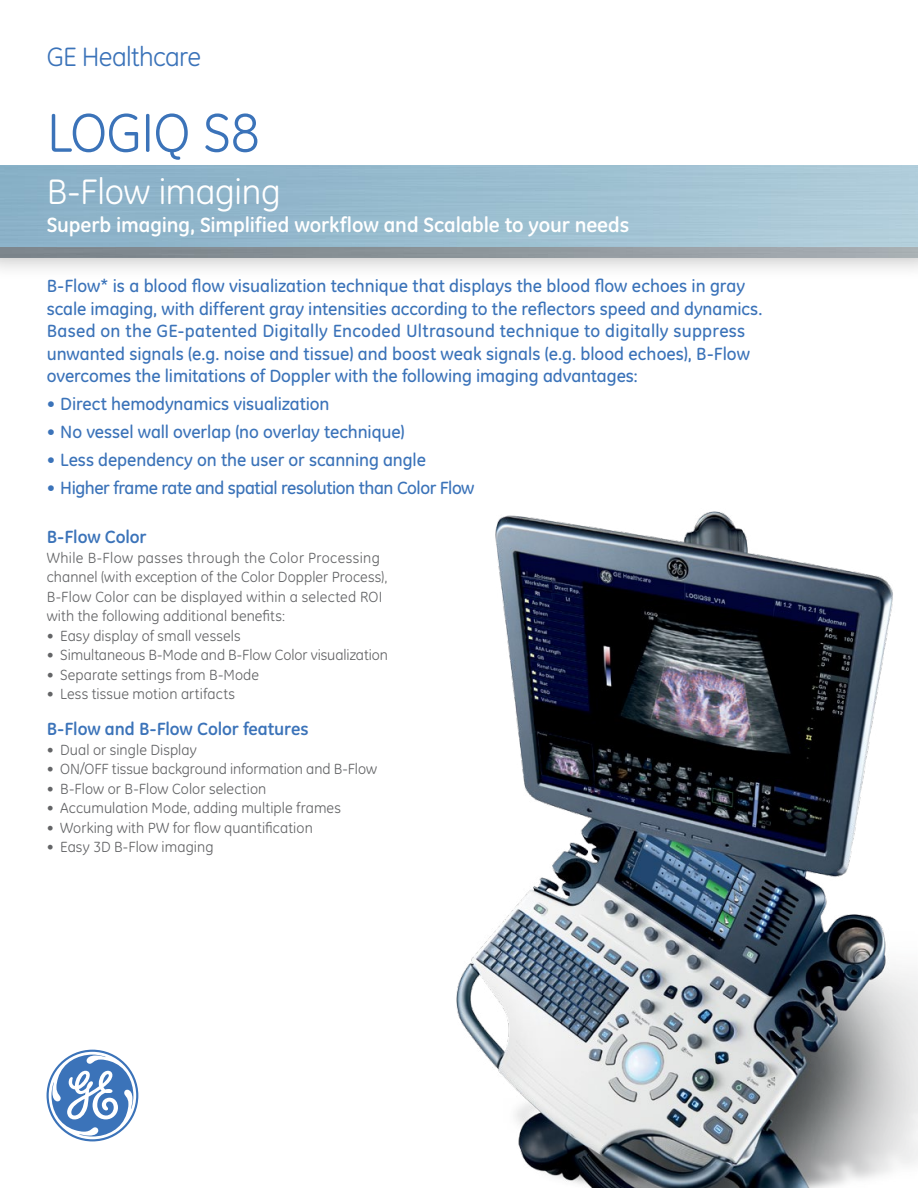
<style>
.page{position:relative;width:918px;height:1188px;background:#fff}
.page>*{position:absolute;margin:0;border:0;box-sizing:border-box;transform-origin:0 0}
.t1{font:55.5px "GE Inspira";letter-spacing:-.015em;color:#3b73b9}
.t2{font:36px "GE Inspira";letter-spacing:-.005em;color:#fff}
.t3{font:27px "GE Inspira";letter-spacing:-.025em;color:#3b73b9}
.t4{font:700 21px "GE Inspira";letter-spacing:-.005em;color:#fff}
.t5{font:500 18px/22.5px "GE Inspira";letter-spacing:-.005em;color:#3b73b9}
.t6{font:500 18px "GE Inspira";letter-spacing:-.025em;color:#3b73b9}
.t7{font:700 18px "GE Inspira";letter-spacing:-.005em;color:#3b73b9}
.t8{font:15px/19.5px "GE Inspira";letter-spacing:.005em;color:#636466}
</style>
<div class="page">
<div style="left:0;top:210px;width:918px;height:71px;background:#000;opacity:.3"></div>
<img style="left:0;top:246px;width:918px;height:12px">
<img style="left:0;top:166px;width:918px;height:80px">
<img style="left:456px;top:511px;width:462px;height:677px">
<svg style="left:47px;top:1050px;width:91px;height:91px"></svg>
<h3 class="t3" style="left:47px;top:41px;width:156px">GE Healthcare</h3>
<h1 class="t1" style="left:47px;top:101px;width:215px">LOGIQ S8</h1>
<h2 class="t2" style="left:47px;top:170px;width:235px">B-Flow imaging</h2>
<p class="t4" style="left:47px;top:211px;width:584px">Superb imaging, Simplified workflow and Scalable to your needs</p>
<p class="t5" style="left:47px;top:275px;width:717px">B-Flow* is a blood flow visualization technique that displays the blood flow echoes in gray scale imaging, with different gray intensities according to the reflectors speed and dynamics.<br>Based on the GE-patented Digitally Encoded Ultrasound technique to digitally suppress unwanted signals (e.g. noise and tissue) and boost weak signals (e.g. blood echoes), B-Flow overcomes the limitations of Doppler with the following imaging advantages:</p>
<p class="t5" style="left:47px;top:393px;width:284px">• Direct hemodynamics visualization</p>
<p class="t5" style="left:47px;top:420px;width:359px">• No vessel wall overlap (no overlay technique)</p>
<p class="t5" style="left:47px;top:448px;width:381px">• Less dependency on the user or scanning angle</p>
<p class="t6" style="left:47px;top:477px;width:429px">• Higher frame rate and spatial resolution than Color Flow</p>
<p class="t7" style="left:47px;top:525px;width:101px">B-Flow Color</p>
<p class="t8" style="left:47px;top:548px;width:342px">While B-Flow passes through the Color Processing channel (with exception of the Color Doppler Process), B-Flow Color can be displayed within a selected ROI with the following additional benefits:</p>
<p class="t8" style="left:47px;top:626px;width:195px">• Easy display of small vessels</p>
<p class="t8" style="left:47px;top:645px;width:343px">• Simultaneous B-Mode and B-Flow Color visualization</p>
<p class="t8" style="left:47px;top:665px;width:214px">• Separate settings from B-Mode</p>
<p class="t8" style="left:47px;top:684px;width:190px">• Less tissue motion artifacts</p>
<p class="t7" style="left:47px;top:717px;width:263px">B-Flow and B-Flow Color features</p>
<p class="t8" style="left:47px;top:740px;width:152px">• Dual or single Display</p>
<p class="t8" style="left:47px;top:759px;width:332px">• ON/OFF tissue background information and B-Flow</p>
<p class="t8" style="left:47px;top:779px;width:221px">• B-Flow or B-Flow Color selection</p>
<p class="t8" style="left:47px;top:798px;width:296px">• Accumulation Mode, adding multiple frames</p>
<p class="t8" style="left:47px;top:818px;width:268px">• Working with PW for flow quantification</p>
<p class="t8" style="left:47px;top:837px;width:168px">• Easy 3D B-Flow imaging</p>
</div>
